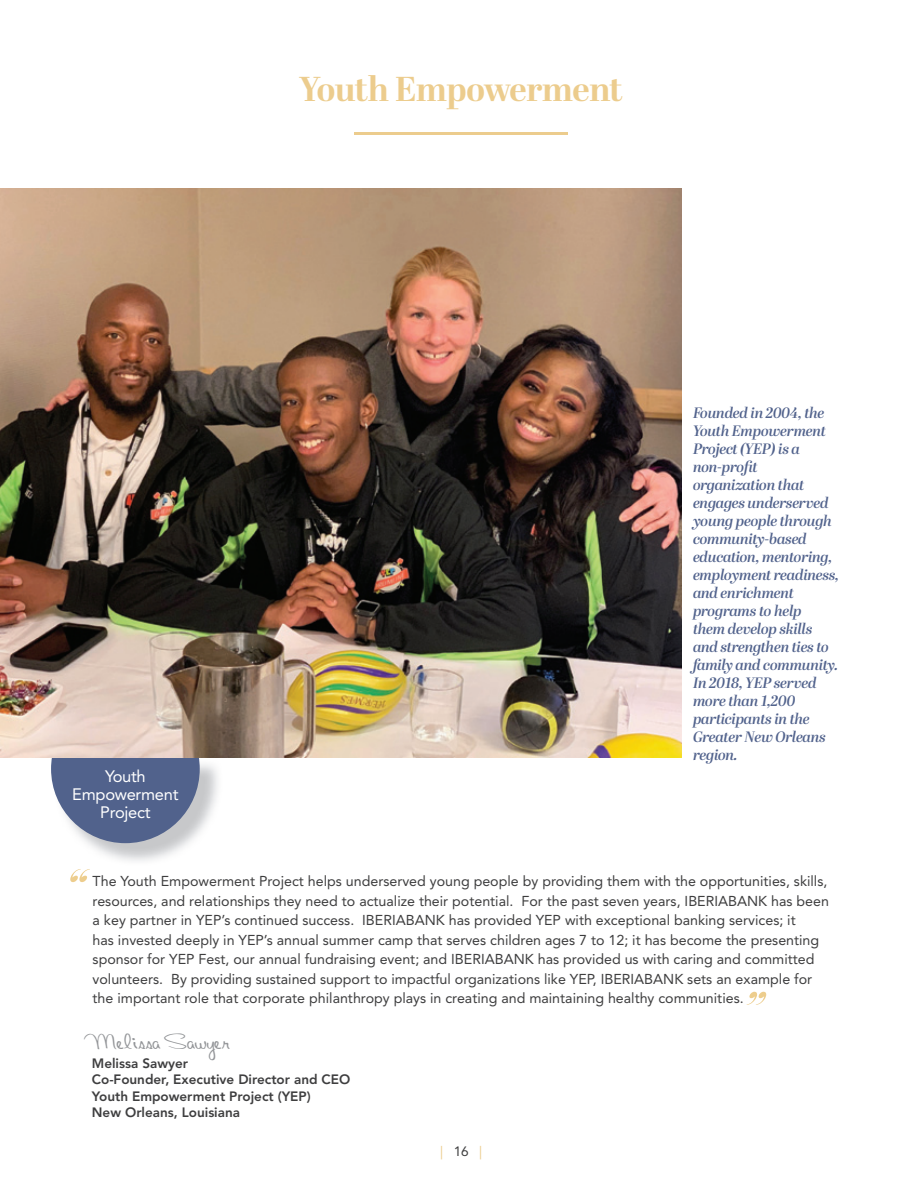
<style>
.page{position:relative;width:918px;height:1188px;background:#fff}
.page>*{position:absolute;margin:0;border:0;box-sizing:border-box;transform-origin:0 0}
.t1{font:700 34.5px "Abril Display";letter-spacing:-.01em;color:#eccc8d}
.t2{font:condensed 19.5px "About Face 33";color:#939598}
.t3{font:16.5px/18px "Avenir LT Std";letter-spacing:-.02em;color:#fff;text-align:center}
.t4{font:italic 600 15px/18px "Abril Display";letter-spacing:-.02em;color:#51628c}
.t5{font:14.25px/19.5px "Avenir LT Std";color:#3e3e3f}
.t6{font:800 13.5px/16.5px "Avenir LT Std";color:#3e3e3f}
.t7{font:13.5px "Avenir LT Std";color:#eccc8d}
.s1{color:#3e3e3f}
</style>
<div class="page">
<svg style="left:51px;top:758px;width:149px;height:85px;background:#6c7a9c"></svg>
<img style="left:0;top:189px;width:681px;height:569px">
<hr style="left:354px;top:132px;width:214px;height:3px;background:#eccc8d">
<svg style="left:70px;top:869px;width:20px;height:13px"></svg>
<svg style="left:747px;top:992px;width:19px;height:13px"></svg>
<p class="t3" style="left:72px;top:769px;width:108px">Youth<br>Empowerment<br>Project</p>
<h1 class="t1" style="left:299px;top:75px;width:325px">Youth Empowerment</h1>
<p class="t4" style="left:693px;top:405px;width:148px">Founded in 2004, the<br>Youth Empowerment<br>Project (YEP) is a non-profit organization that engages underserved young people through community-based education, mentoring, employment readiness, and enrichment programs to help<br>them develop skills and strengthen ties to family and community.<br>In 2018, YEP served more than 1,200 participants in the<br>Greater New Orleans region.</p>
<p class="t5" style="left:93px;top:873px;width:738px">The Youth Empowerment Project helps underserved young people by providing them with the opportunities, skills, resources, and relationships they need to actualize their potential. For the past seven years, IBERIABANK has been a key partner in YEP’s continued success. IBERIABANK has provided YEP with exceptional banking services; it<br>has invested deeply in YEP’s annual summer camp that serves children ages 7 to 12; it has become the presenting sponsor for YEP Fest, our annual fundraising event; and IBERIABANK has provided us with caring and committed volunteers. By providing sustained support to impactful organizations like YEP, IBERIABANK sets an example for the important role that corporate philanthropy plays in creating and maintaining healthy communities.</p>
<h2 class="t2" style="left:91px;top:1031px;width:141px">Melissa Sawyer</h2>
<p class="t6" style="left:92px;top:1056px;width:260px">Melissa Sawyer<br>Co-Founder, Executive Director and CEO<br>Youth Empowerment Project (YEP)<br>New Orleans, Louisiana</p>
<p class="t7" style="left:440px;top:1146px;width:44px">| <span class="s1">16</span> |</p>
</div>
